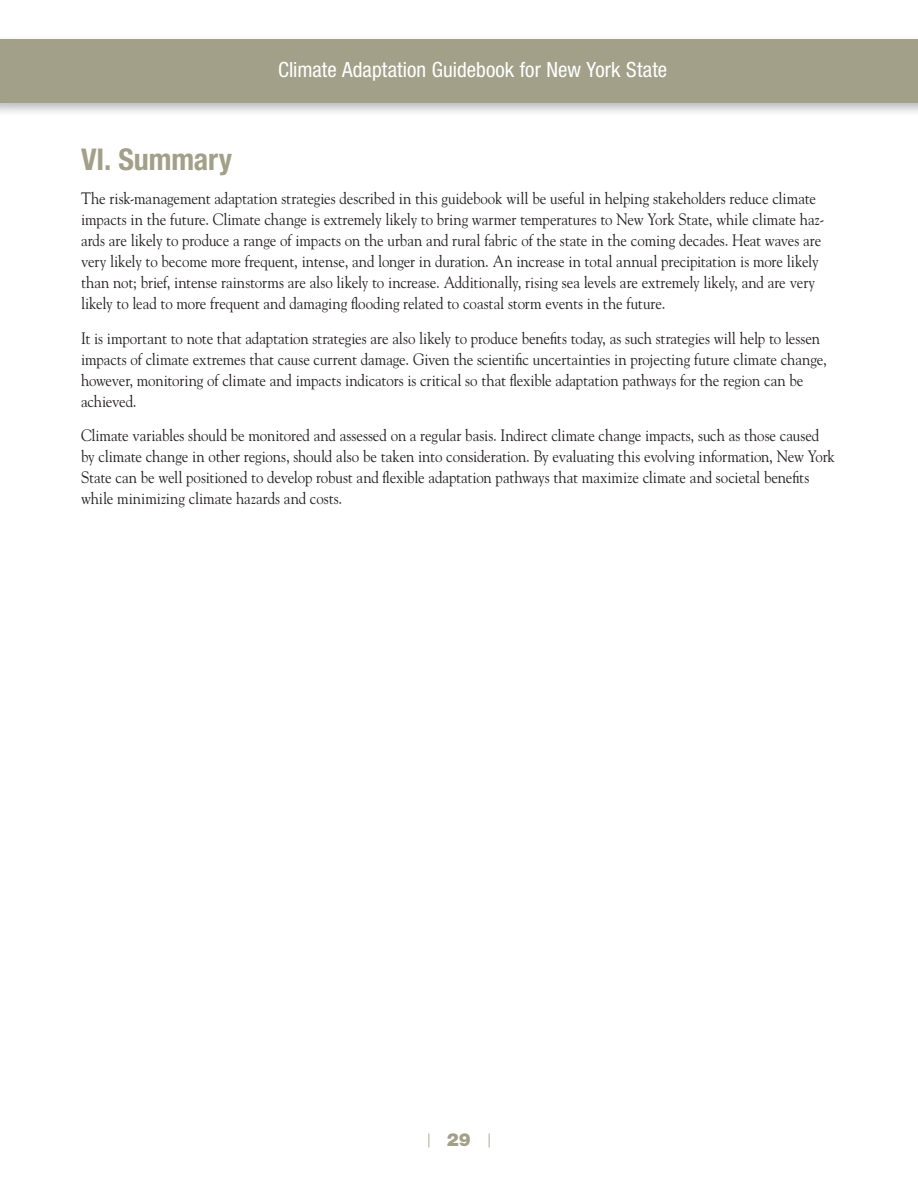
<style>
.page{position:relative;width:918px;height:1188px;background:#fff}
.page>*{position:absolute;margin:0;border:0;box-sizing:border-box;transform-origin:0 0}
.t1{font:700 condensed 30px "Helvetica Neue LT Std";letter-spacing:-.005em;color:#a2a089}
.t2{font:condensed 21px "Helvetica Neue LT Std";letter-spacing:.005em;color:#fff}
.t3{font:900 18px "Helvetica Neue LT Std";color:#a2a089}
.t4{font:16.5px/21px "Goudy Std";letter-spacing:-.01em;color:#231f20;scale:.9 1}
</style>
<div class="page">
<svg style="left:428px;top:1133px;width:2px;height:15px"></svg>
<svg style="left:488px;top:1133px;width:2px;height:15px"></svg>
<div style="left:0;top:39px;width:918px;height:63px;background:#a2a089"></div>
<p class="t2" style="left:278px;top:62px;width:391px">Climate Adaptation Guidebook for New York State</p>
<h2 class="t1" style="left:81px;top:148px;width:153px">VI. Summary</h2>
<p class="t4" style="left:81px;top:189px;width:828px">The risk-management adaptation strategies described in this guidebook will be useful in helping stakeholders reduce climate impacts in the future. Climate change is extremely likely to bring warmer temperatures to New York State, while climate haz&shy;ards are likely to produce a range of impacts on the urban and rural fabric of the state in the coming decades. Heat waves are very likely to become more frequent, intense, and longer in duration. An increase in total annual precipitation is more likely than not; brief, intense rainstorms are also likely to increase. Additionally, rising sea levels are extremely likely, and are very likely to lead to more frequent and damaging flooding related to coastal storm events in the future.</p>
<p class="t4" style="left:81px;top:329px;width:830px">It is important to note that adaptation strategies are also likely to produce benefits today, as such strategies will help to lessen impacts of climate extremes that cause current damage. Given the scientific uncertainties in projecting future climate change, however, monitoring of climate and impacts indicators is critical so that flexible adaptation pathways for the region can be achieved.</p>
<p class="t4" style="left:81px;top:427px;width:839px">Climate variables should be monitored and assessed on a regular basis. Indirect climate change impacts, such as those caused by climate change in other regions, should also be taken into consideration. By evaluating this evolving information, New York State can be well positioned to develop robust and flexible adaptation pathways that maximize climate and societal benefits while minimizing climate hazards and costs.</p>
<p class="t3" style="left:447px;top:1133px;width:26px">29</p>
</div>
